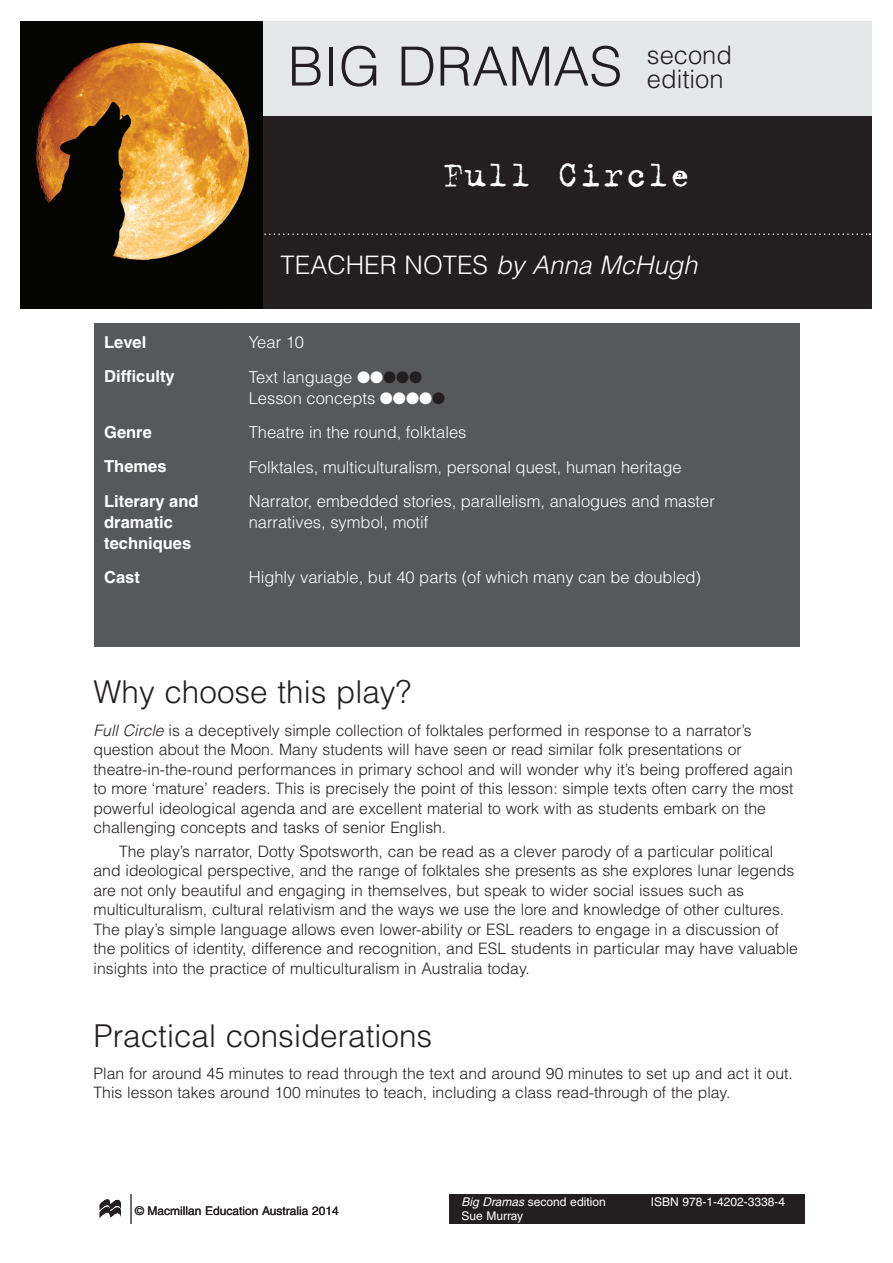
<style>
.page{position:relative;width:893px;height:1263px;background:#fff}
.page>*{position:absolute;margin:0;border:0;box-sizing:border-box;transform-origin:0 0}
.B_head{font:300 54px "Helvetica";color:#231f20}
.Ch_head{font:39px "Trixie Text";letter-spacing:.03em;color:#fff}
.A_head{font:300 31.5px "Helvetica";color:#231f20}
.Ch_B_head{font:300 25.5px "Helvetica";color:#fff}
.B_head-2{font:300 25.5px/24px "Helvetica";color:#231f20}
.t1{font:italic 300 25.5px "Helvetica";color:#fff}
.Text_box{font:300 16.5px/21px "Helvetica";color:#fff}
.Text_box-2{font:700 16.5px/21px "Helvetica";color:#fff}
.Teach_notes_fo{font:300 15.75px/19.5px "Helvetica";color:#231f20}
.Teach_notes{font:300 15.75px/19.5px "Helvetica";color:#231f20}
.t2{font:12px/13.5px "Helvetica";color:#fff}
.Body_Text_2{font:12px "Helvetica";color:#231f20}
.s1{font-style:italic}
.s2{color:#231f20}
</style>
<div class="page">
<div style="left:449px;top:1194px;width:356px;height:30px;background:#231f20"></div>
<hr style="left:130px;top:1194px;width:1px;height:30px;background:#6c6d70">
<div style="left:263px;top:113px;width:609px;height:195px;background:#231f20"></div>
<svg style="left:264px;top:233px;width:606px;height:2px"></svg>
<div style="left:263px;top:21px;width:609px;height:95px;background:#e6e7e9"></div>
<div style="left:94px;top:323px;width:705px;height:323px;background:#57585a"></div>
<img style="left:21px;top:21px;width:242px;height:287px">
<svg style="left:100px;top:1199px;width:21px;height:19px"></svg>
<p class="B_head" style="left:288px;top:33px;width:336px">BIG DRAMAS</p>
<p class="B_head-2" style="left:647px;top:43px;width:87px">second edition</p>
<p class="Ch_head" style="left:442px;top:152px;width:251px">Full Circle</p>
<h2 class="Ch_head" style="left:454px;top:152px;width:229px">Mango Time</h2>
<p class="Ch_B_head" style="left:281px;top:249px;width:418px">TEACHER NOTES <span class="s1">by Anna McHugh</span></p>
<h3 class="t1" style="left:496px;top:249px;width:19px">B</h3>
<p class="Text_box-2" style="left:104px;top:331px;width:44px">Level</p>
<p class="Text_box" style="left:249px;top:331px;width:57px">Year 10</p>
<p class="Text_box-2" style="left:104px;top:365px;width:72px">Difficulty</p>
<p class="Text_box" style="left:249px;top:366px;width:175px">Text language ●●<span class="s2">●●●</span></p>
<p class="Text_box" style="left:249px;top:387px;width:198px">Lesson concepts ●●●●<span class="s2">●</span></p>
<p class="Text_box-2" style="left:104px;top:421px;width:49px">Genre</p>
<p class="Text_box" style="left:249px;top:422px;width:219px">Theatre in the round, folktales</p>
<p class="Text_box-2" style="left:104px;top:456px;width:64px">Themes</p>
<p class="Text_box" style="left:249px;top:456px;width:434px">Folktales, multiculturalism, personal quest, human heritage</p>
<p class="Text_box-2" style="left:104px;top:490px;width:96px">Literary and dramatic techniques</p>
<p class="Text_box" style="left:249px;top:490px;width:468px">Narrator, embedded stories, parallelism, analogues and master narratives, symbol, motif</p>
<p class="Text_box-2" style="left:104px;top:566px;width:37px">Cast</p>
<p class="Text_box" style="left:249px;top:566px;width:454px">Highly variable, but 40 parts (of which many can be doubled)</p>
<p class="A_head" style="left:94px;top:672px;width:319px">Why choose this play?</p>
<p class="Teach_notes_fo" style="left:94px;top:720px;width:701px"><span class="s1">Full Circle</span> is a deceptively simple collection of folktales performed in response to a narrator’s question about the Moon. Many students will have seen or read similar folk presentations or theatre-in-the-round performances in primary school and will wonder why it’s being proffered again to more ‘mature’ readers. This is precisely the point of this lesson: simple texts often carry the most powerful ideological agenda and are excellent material to work with as students embark on the challenging concepts and tasks of senior English.</p>
<p class="Teach_notes" style="left:94px;top:841px;width:706px;text-indent:26px">The play’s narrator, Dotty Spotsworth, can be read as a clever parody of a particular political and ideological perspective, and the range of folktales she presents as she explores lunar legends are not only beautiful and engaging in themselves, but speak to wider social issues such as multiculturalism, cultural relativism and the ways we use the lore and knowledge of other cultures.<br>The play’s simple language allows even lower-ability or ESL readers to engage in a discussion of the politics of identity, difference and recognition, and ESL students in particular may have valuable insights into the practice of multiculturalism in Australia today.</p>
<p class="A_head" style="left:94px;top:1016px;width:340px">Practical considerations</p>
<p class="Teach_notes_fo" style="left:94px;top:1063px;width:701px">Plan for around 45 minutes to read through the text and around 90 minutes to set up and act it out.<br>This lesson takes around 100 minutes to teach, including a class read-through of the play.</p>
<p class="Body_Text_2" style="left:135px;top:1204px;width:205px">© Macmillan Education Australia 2014</p>
<p class="t2" style="left:461px;top:1195px;width:146px"><span class="s1">Big Dramas</span> second edition<br>Sue Murray</p>
<p class="t2" style="left:651px;top:1195px;width:136px">ISBN 978-1-4202-3338-4</p>
</div>
